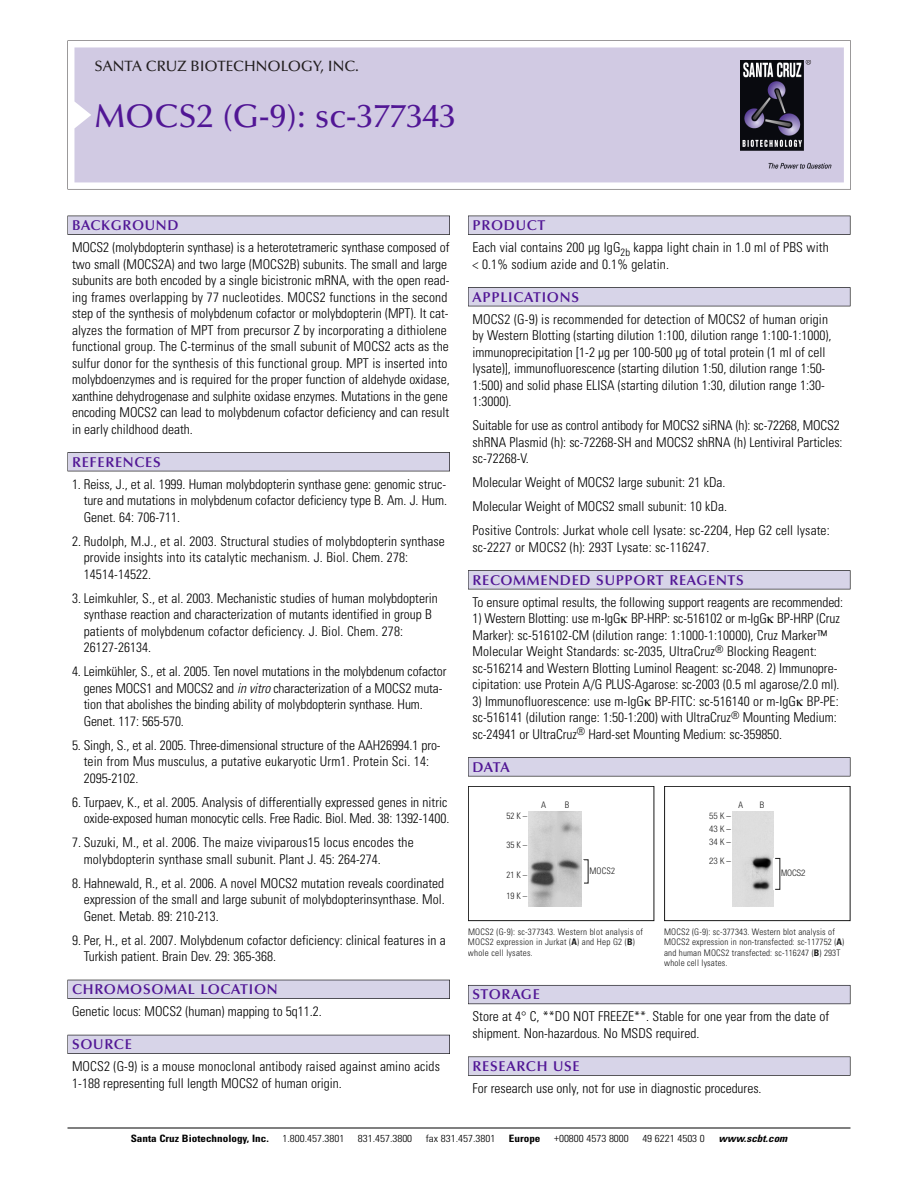
<style>
.page{position:relative;width:918px;height:1188px;background:#fff}
.page>*{position:absolute;margin:0;border:0;box-sizing:border-box;transform-origin:0 0}
.t1{font:500 33px "Optima";color:#511695}
.t2{font:500 15px "Optima";color:#231f20}
.t3{font:600 14.25px "Optima";letter-spacing:.05em;color:#511695}
.t4{font:300 condensed 13.5px/16.5px "Univers";color:#000}
.t5{font:300 condensed 10.2px "Univers";color:#000;scale:1.1 1}
.t6{font:700 condensed 10.2px "Univers";color:#000;scale:1.1 1}
.t7{font:italic 700 condensed 10.2px "Univers";color:#000;scale:1.1 1}
.t8{font:300 condensed 9px/10.5px "Univers";letter-spacing:.015em;color:#191919}
.t9{font:300 condensed 9px/12.8px "Helvetica Neue";color:#191919;text-align:justify}
.s1{font-style:italic}
.s2{font-weight:700}
</style>
<div class="page">
<svg style="left:68px;top:40px;width:783px;height:149px"></svg>
<div style="left:74px;top:47px;width:770px;height:135px;background:#d1cae3"></div>
<img style="left:741px;top:60px;width:90px;height:108px">
<div style="left:68px;top:216px;width:382px;height:19px;background:#535256"></div>
<div style="left:68px;top:216px;width:381px;height:18px;background:#d7d4e8"></div>
<div style="left:68px;top:452px;width:382px;height:19px;background:#515155"></div>
<div style="left:68px;top:453px;width:381px;height:18px;background:#d7d4e8"></div>
<div style="left:68px;top:980px;width:382px;height:19px;background:#515057"></div>
<div style="left:68px;top:980px;width:381px;height:18px;background:#d7d4e8"></div>
<div style="left:68px;top:1035px;width:382px;height:19px;background:#535259"></div>
<div style="left:68px;top:1035px;width:381px;height:18px;background:#d7d4e8"></div>
<div style="left:468px;top:216px;width:382px;height:19px;background:#535256"></div>
<div style="left:468px;top:216px;width:382px;height:18px;background:#d7d4e8"></div>
<div style="left:468px;top:287px;width:382px;height:19px;background:#515155"></div>
<div style="left:468px;top:288px;width:382px;height:18px;background:#d7d4e8"></div>
<div style="left:468px;top:570px;width:382px;height:19px;background:#545357"></div>
<div style="left:468px;top:571px;width:382px;height:18px;background:#d7d4e8"></div>
<div style="left:468px;top:757px;width:382px;height:19px;background:#575659"></div>
<div style="left:468px;top:758px;width:382px;height:18px;background:#d7d4e8"></div>
<div style="left:468px;top:985px;width:382px;height:19px;background:#5e5d65"></div>
<div style="left:468px;top:986px;width:382px;height:18px;background:#d7d4e8"></div>
<div style="left:468px;top:1057px;width:382px;height:19px;background:#58575a"></div>
<div style="left:468px;top:1057px;width:382px;height:18px;background:#d7d4e8"></div>
<hr style="left:68px;top:1128px;width:782px;height:1px;background:#000">
<div style="left:468px;top:786px;width:186px;height:135px;border:1px solid #191919"></div>
<img style="left:528px;top:811px;width:54px;height:96px">
<div style="left:664px;top:786px;width:186px;height:135px;border:1px solid #191919"></div>
<img style="left:732px;top:811px;width:42px;height:95px">
<p class="t2" style="left:94px;top:60px;width:266px">SANTA CRUZ BIOTECHNOLOGY, INC.</p>
<p class="t1" style="left:94px;top:102px;width:363px">MOCS2 (G-9): sc-377343</p>
<p class="t3" style="left:72px;top:219px;width:108px">BACKGROUND</p>
<p class="t4" style="left:72px;top:240px;width:379px">MOCS2 (molybdopterin synthase) is a heterotetrameric synthase composed of two small (MOCS2A) and two large (MOCS2B) subunits. The small and large subunits are both encoded by a single bicistronic mRNA, with the open read&shy;ing frames overlapping by 77 nucleotides. MOCS2 functions in the second step of the synthesis of molybdenum cofactor or molybdopterin (MPT). It cat&shy;alyzes the formation of MPT from precursor Z by incorporating a dithiolene functional group. The C-terminus of the small subunit of MOCS2 acts as the sulfur donor for the synthesis of this functional group. MPT is inserted into molybdoenzymes and is required for the proper function of aldehyde oxidase, xanthine dehydrogenase and sulphite oxidase enzymes. Mutations in the gene encoding MOCS2 can lead to molybdenum cofactor deficiency and can result in early childhood death.</p>
<p class="t3" style="left:72px;top:456px;width:90px">REFERENCES</p>
<p class="t4" style="left:84px;top:477px;width:365px;text-align:justify;text-indent:-12px">1. Reiss, J., et al. 1999. Human molybdopterin synthase gene: genomic struc&shy;ture and mutations in molybdenum cofactor deficiency type B. Am. J. Hum.<br>Genet. 64: 706-711.</p>
<p class="t4" style="left:84px;top:534px;width:363px;text-indent:-12px">2. Rudolph, M.J., et al. 2003. Structural studies of molybdopterin synthase provide insights into its catalytic mechanism. J. Biol. Chem. 278:<br>14514-14522.</p>
<p class="t4" style="left:84px;top:591px;width:356px;text-indent:-12px">3. Leimkuhler, S., et al. 2003. Mechanistic studies of human molybdopterin synthase reaction and characterization of mutants identified in group B patients of molybdenum cofactor deficiency. J. Biol. Chem. 278:<br>26127-26134.</p>
<p class="t4" style="left:84px;top:664px;width:364px;text-indent:-12px">4. Leimkühler, S., et al. 2005. Ten novel mutations in the molybdenum cofactor genes MOCS1 and MOCS2 and <span class="s1">in vitro</span> characterization of a MOCS2 muta&shy;tion that abolishes the binding ability of molybdopterin synthase. Hum.<br>Genet. 117: 565-570.</p>
<p class="t4" style="left:84px;top:738px;width:359px;text-indent:-12px">5. Singh, S., et al. 2005. Three-dimensional structure of the AAH26994.1 pro&shy;tein from Mus musculus, a putative eukaryotic Urm1. Protein Sci. 14:<br>2095-2102.</p>
<p class="t4" style="left:72px;top:795px;width:379px;text-align:right">6. Turpaev, K., et al. 2005. Analysis of differentially expressed genes in nitric oxide-exposed human monocytic cells. Free Radic. Biol. Med. 38: 1392-1400.</p>
<p class="t4" style="left:84px;top:835px;width:331px;text-indent:-12px">7. Suzuki, M., et al. 2006. The maize viviparous15 locus encodes the molybdopterin synthase small subunit. Plant J. 45: 264-274.</p>
<p class="t4" style="left:84px;top:876px;width:363px;text-align:justify;text-indent:-12px">8. Hahnewald, R., et al. 2006. A novel MOCS2 mutation reveals coordinated expression of the small and large subunit of molybdopterinsynthase. Mol.<br>Genet. Metab. 89: 210-213.</p>
<p class="t4" style="left:84px;top:933px;width:364px;text-indent:-12px">9. Per, H., et al. 2007. Molybdenum cofactor deficiency: clinical features in a<br>Turkish patient. Brain Dev. 29: 365-368.</p>
<p class="t3" style="left:72px;top:983px;width:207px">CHROMOSOMAL LOCATION</p>
<p class="t4" style="left:72px;top:1005px;width:251px">Genetic locus: MOCS2 (human) mapping to 5q11.2.</p>
<p class="t3" style="left:72px;top:1038px;width:61px">SOURCE</p>
<p class="t4" style="left:72px;top:1060px;width:369px">MOCS2 (G-9) is a mouse monoclonal antibody raised against amino acids<br>1-188 representing full length MOCS2 of human origin.</p>
<p class="t3" style="left:473px;top:219px;width:74px">PRODUCT</p>
<p class="t4" style="left:473px;top:240px;width:358px">Each vial contains 200 µg IgG<sub>2b</sub> kappa light chain in 1.0 ml of PBS with &lt; 0.1% sodium azide and 0.1% gelatin.</p>
<p class="t3" style="left:473px;top:291px;width:108px">APPLICATIONS</p>
<p class="t4" style="left:473px;top:312px;width:360px">MOCS2 (G-9) is recommended for detection of MOCS2 of human origin by Western Blotting (starting dilution 1:100, dilution range 1:100-1:1000), immunoprecipitation [1-2 µg per 100-500 µg of total protein (1 ml of cell lysate)], immunofluorescence (starting dilution 1:50, dilution range 1:50- 1:500) and solid phase ELISA (starting dilution 1:30, dilution range 1:30- 1:3000).</p>
<p class="t4" style="left:473px;top:418px;width:372px">Suitable for use as control antibody for MOCS2 siRNA (h): sc-72268, MOCS2 shRNA Plasmid (h): sc-72268-SH and MOCS2 shRNA (h) Lentiviral Particles: sc-72268-V.</p>
<p class="t4" style="left:473px;top:475px;width:254px">Molecular Weight of MOCS2 large subunit: 21 kDa.</p>
<p class="t4" style="left:473px;top:499px;width:256px">Molecular Weight of MOCS2 small subunit: 10 kDa.</p>
<p class="t4" style="left:473px;top:523px;width:359px">Positive Controls: Jurkat whole cell lysate: sc-2204, Hep G2 cell lysate: sc-2227 or MOCS2 (h): 293T Lysate: sc-116247.</p>
<p class="t3" style="left:473px;top:574px;width:273px">RECOMMENDED SUPPORT REAGENTS</p>
<p class="t4" style="left:473px;top:595px;width:372px">To ensure optimal results, the following support reagents are recommended:</p>
<p class="t4" style="left:473px;top:612px;width:369px">1) Western Blotting: use m-IgG BP-HRP: sc-516102 or m-IgG BP-HRP (Cruz Marker): sc-516102-CM (dilution range: 1:1000-1:10000), Cruz Marker™ Molecular Weight Standards: sc-2035, UltraCruz<sup>®</sup> Blocking Reagent: sc-516214 and Western Blotting Luminol Reagent: sc-2048. 2) Immunopre&shy;cipitation: use Protein A/G PLUS-Agarose: sc-2003 (0.5 ml agarose/2.0 ml).</p>
<p class="t4" style="left:473px;top:694px;width:368px">3) Immunofluorescence: use m-IgG BP-FITC: sc-516140 or m-IgG BP-PE: sc-516141 (dilution range: 1:50-1:200) with UltraCruz<sup>®</sup> Mounting Medium: sc-24941 or UltraCruz<sup>®</sup> Hard-set Mounting Medium: sc-359850.</p>
<p class="t3" style="left:473px;top:761px;width:39px">DATA</p>
<p class="t8" style="left:541px;top:801px;width:7px">A</p>
<p class="t8" style="left:565px;top:801px;width:6px">B</p>
<p class="t9" style="left:738px;top:799px;width:6px">A</p>
<p class="t9" style="left:760px;top:799px;width:6px">B</p>
<p class="t8" style="left:506px;top:812px;width:22px">52K–</p>
<p class="t8" style="left:506px;top:841px;width:22px">35K–</p>
<p class="t8" style="left:506px;top:870px;width:22px">21K–</p>
<p class="t8" style="left:506px;top:891px;width:22px">19K–</p>
<p class="t8" style="left:589px;top:866px;width:27px">MOCS2</p>
<p class="t9" style="left:709px;top:810px;width:23px">55K– 43K– 34K–</p>
<p class="t9" style="left:709px;top:855px;width:23px">23K–</p>
<p class="t9" style="left:781px;top:867px;width:26px">MOCS2</p>
<p class="t8" style="left:468px;top:927px;width:176px">MOCS2 (G-9): sc-377343. Western blot analysis of<br>MOCS2 expression in Jurkat (<span class="s2">A</span>) and Hep G2 (<span class="s2">B</span>) whole cell lysates.</p>
<p class="t8" style="left:664px;top:927px;width:181px">MOCS2 (G-9): sc-377343. Western blot analysis of MOCS2 expression in non-transfected: sc-117752 (<span class="s2">A</span>) and human MOCS2 transfected: sc-116247 (<span class="s2">B</span>) 293T whole cell lysates.</p>
<p class="t3" style="left:473px;top:989px;width:69px">STORAGE</p>
<p class="t4" style="left:473px;top:1010px;width:358px">Store at 4° C, **DO NOT FREEZE**. Stable for one year from the date of shipment. Non-hazardous. No MSDS required.</p>
<p class="t3" style="left:473px;top:1060px;width:109px">RESEARCH USE</p>
<p class="t4" style="left:473px;top:1081px;width:291px">For research use only, not for use in diagnostic procedures.</p>
<p class="t6" style="left:131px;top:1135px;width:127px">Santa Cruz Biotechnology, Inc.</p>
<p class="t5" style="left:282px;top:1135px;width:58px">1.800.457.3801</p>
<p class="t5" style="left:358px;top:1135px;width:51px">831.457.3800</p>
<p class="t5" style="left:426px;top:1135px;width:65px">fax 831.457.3801</p>
<p class="t6" style="left:509px;top:1135px;width:30px">Europe</p>
<p class="t5" style="left:554px;top:1135px;width:69px">+00800 4573 8000</p>
<p class="t5" style="left:642px;top:1135px;width:58px">49 6221 4503 0</p>
<p class="t7" style="left:719px;top:1135px;width:66px">www.scbt.com</p>
</div>
